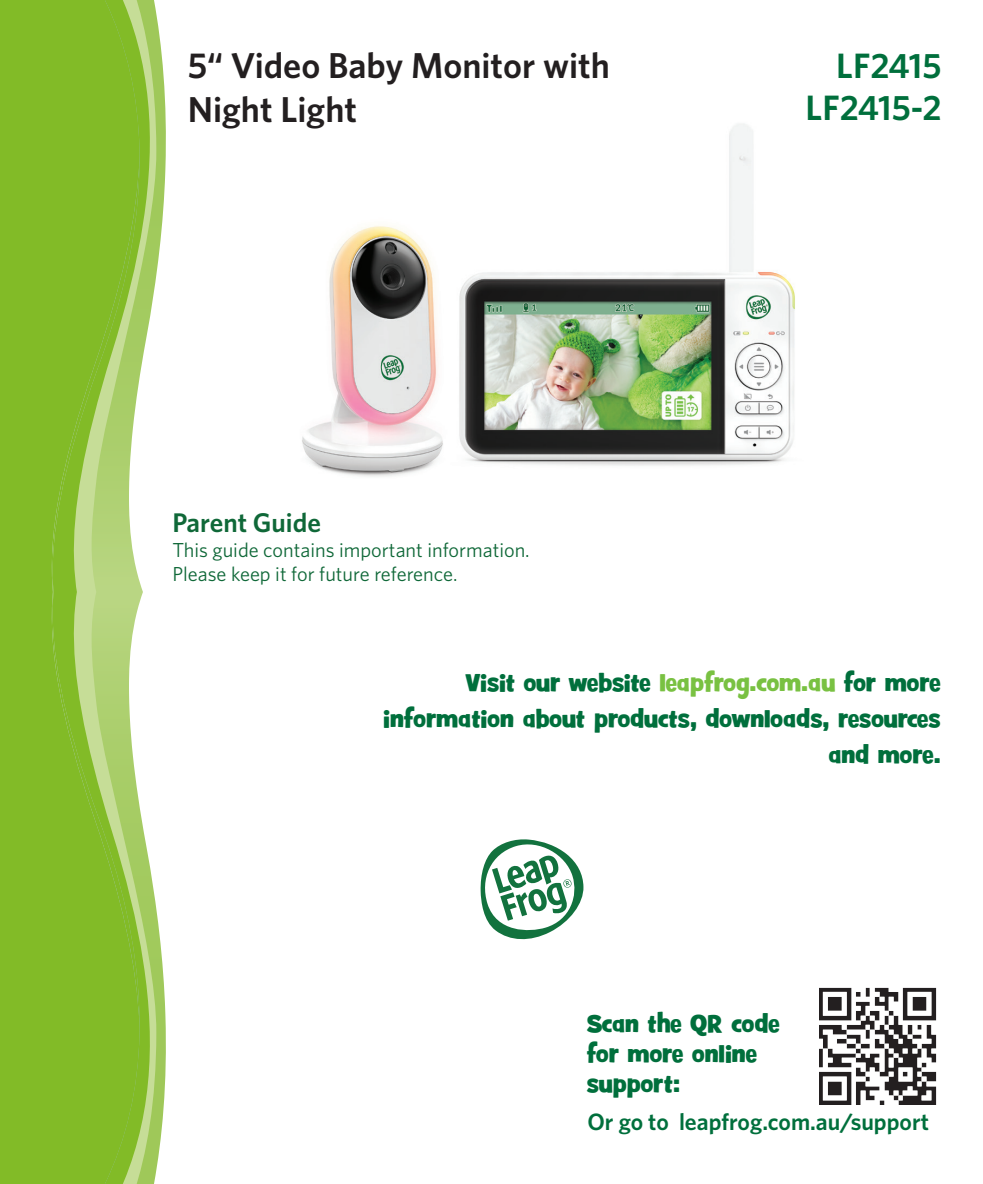
<style>
.page{position:relative;width:983px;height:1184px;background:#fff}
.page>*{position:absolute;margin:0;border:0;box-sizing:border-box;transform-origin:0 0}
.ADs_-_White_with_Out{font:600 36px/43.2px "Whitney";color:#231f20}
.Cover_H2{font:600 35.32px "Whitney";color:#006f3c}
.Cover_H1{font:600 27px "Whitney";color:#0f6838}
.ADs_-_Dark_Green{font:24.75px/29.7px "Nee Noo NEW a e";color:#006f3c;text-align:right}
.Subhead___Header_2{font:600 23.62px "Whitney";color:#006f3c}
.Cover_H1-2{font:20.25px "Whitney";color:#0f6838}
.ADs_-_Body{font:20.25px "Whitney";color:#0f6838}
.s1{color:#79c142}
</style>
<div class="page">
<img style="left:302px;top:123px;width:493px;height:354px">
<svg style="left:480px;top:839px;width:103px;height:99px"></svg>
<img style="left:819px;top:987px;width:117px;height:117px">
<div style="left:0;top:0;width:46px;height:592px;background:#82bb27"></div>
<svg style="left:46px;top:0;width:120px;height:592px;background:#a0ca5b"></svg>
<div style="left:0;top:592px;width:46px;height:591px;background:#82bb27"></div>
<svg style="left:46px;top:592px;width:120px;height:591px;background:#a0cb5b"></svg>
<p class="ADs_-_White_with_Out" style="left:188px;top:43px;width:423px">5“ Video Baby Monitor with<br>Night Light</p>
<p class="Cover_H1" style="left:172px;top:506px;width:150px">Parent Guide</p>
<p class="Cover_H1-2" style="left:172px;top:537px;width:359px">This guide contains important information.</p>
<p class="ADs_-_Body" style="left:172px;top:561px;width:286px">Please keep it for future reference.</p>
<p class="Cover_H2" style="left:836px;top:44px;width:107px">LF2415</p>
<p class="Cover_H2" style="left:805px;top:86px;width:137px">LF2415-2</p>
<p class="ADs_-_Dark_Green" style="left:383px;top:665px;width:559px;line-height:36px">Visit our website <span class="s1">leapfrog.com.au</span> for more information about products, downloads, resources</p>
<p class="ADs_-_Dark_Green" style="left:828px;top:740px;width:114px">and more.</p>
<p class="ADs_-_Dark_Green" style="left:586px;top:1009px;width:194px;text-align:left">Scan the QR code for more online support:</p>
<p class="Subhead___Header_2" style="left:587px;top:1107px;width:343px">Or go to leapfrog.com.au/support</p>
</div>
